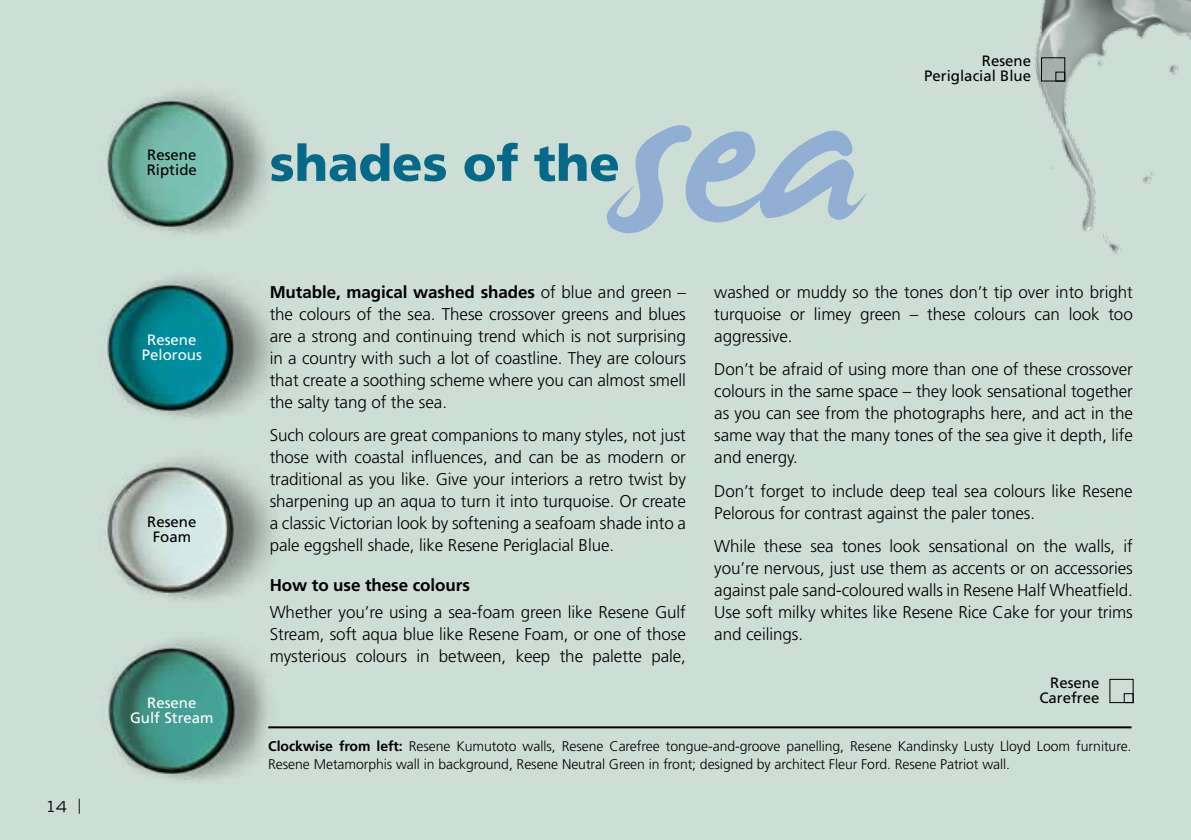
<style>
.page{position:relative;width:1191px;height:840px;background:#fff}
.page>*{position:absolute;margin:0;border:0;box-sizing:border-box;transform-origin:0 0}
.t1{font:204px "James Paul";color:#91afd3}
.t2{font:900 50px "Frutiger";color:#076988}
.t3{font:300 17px/22px "Frutiger";letter-spacing:-.005em;color:#000;text-align:justify}
.t4{font:700 17px "Frutiger";letter-spacing:-.005em;color:#000}
.t5{font:15px/15px "Frutiger";color:#000;text-align:right}
.t6{font:15px/15px "Frutiger";color:#fff;text-align:center}
.t7{font:expanded 15px "Trade Gothic LH";color:#000}
.t8{font:300 14px/18px "Frutiger";letter-spacing:-.005em;color:#000}
.s1{font-weight:700}
</style>
<div class="page">
<div style="left:0;top:0;width:1191px;height:839px;background:#cdded6"></div>
<hr style="left:268px;top:726px;width:863px;height:2px;background:#000">
<div style="left:1109px;top:678px;width:24px;height:24px;border:1px solid #000"></div>
<div style="left:1124px;top:693px;width:9px;height:9px;border:1px solid #000"></div>
<img style="left:107px;top:92px;width:161px;height:142px">
<img style="left:107px;top:458px;width:165px;height:142px">
<img style="left:107px;top:276px;width:165px;height:142px">
<img style="left:100px;top:639px;width:183px;height:142px">
<img style="left:1035px;top:0;width:156px;height:254px">
<div style="left:1041px;top:57px;width:24px;height:24px;border:1px solid #000"></div>
<div style="left:1055px;top:72px;width:10px;height:9px;border:1px solid #000"></div>
<p class="t5" style="left:147px;top:148px;width:52px;text-align:left">Resene<br>Riptide</p>
<p class="t6" style="left:142px;top:332px;width:62px">Resene<br>Pelorous</p>
<p class="t5" style="left:147px;top:513px;width:51px;text-align:center">Resene<br>Foam</p>
<p class="t7" style="left:45px;top:796px;width:37px">14 |</p>
<p class="t6" style="left:130px;top:695px;width:85px">Resene<br>Gulf Stream</p>
<h1 class="t1" style="left:617px;top:52px;width:241px">sea</h1>
<h2 class="t2" style="left:270px;top:133px;width:352px">shades of the</h2>
<p class="t5" style="left:924px;top:54px;width:108px">Resene<br>Periglacial Blue</p>
<p class="t3" style="left:270px;top:281px;width:418px"><span class="s1">Mutable, magical washed shades</span> of blue and green – the colours of the sea. These crossover greens and blues are a strong and continuing trend which is not surprising in a country with such a lot of coastline. They are colours that create a soothing scheme where you can almost smell the salty tang of the sea.</p>
<p class="t3" style="left:270px;top:424px;width:418px">Such colours are great companions to many styles, not just those with coastal influences, and can be as modern or traditional as you like. Give your interiors a retro twist by sharpening up an aqua to turn it into turquoise. Or create a classic Victorian look by softening a seafoam shade into a pale eggshell shade, like Resene Periglacial Blue.</p>
<p class="t4" style="left:270px;top:574px;width:202px">How to use these colours</p>
<p class="t3" style="left:270px;top:601px;width:418px">Whether you’re using a sea-foam green like Resene Gulf Stream, soft aqua blue like Resene Foam, or one of those mysterious colours in between, keep the palette pale,</p>
<p class="t3" style="left:714px;top:281px;width:420px">washed or muddy so the tones don’t tip over into bright turquoise or limey green – these colours can look too aggressive.</p>
<p class="t3" style="left:714px;top:358px;width:420px">Don’t be afraid of using more than one of these crossover colours in the same space – they look sensational together as you can see from the photographs here, and act in the same way that the many tones of the sea give it depth, life and energy.</p>
<p class="t3" style="left:714px;top:480px;width:420px">Don’t forget to include deep teal sea colours like Resene<br>Pelorous for contrast against the paler tones.</p>
<p class="t3" style="left:714px;top:535px;width:420px">While these sea tones look sensational on the walls, if you’re nervous, just use them as accents or on accessories against pale sand-coloured walls in Resene Half Wheatfield.<br>Use soft milky whites like Resene Rice Cake for your trims and ceilings.</p>
<p class="t5" style="left:1039px;top:674px;width:62px">Resene<br>Carefree</p>
<p class="t8" style="left:268px;top:737px;width:864px"><span class="s1">Clockwise from left:</span> Resene Kumutoto walls, Resene Carefree tongue-and-groove panelling, Resene Kandinsky Lusty Lloyd Loom furniture.<br>Resene Metamorphis wall in background, Resene Neutral Green in front; designed by architect Fleur Ford. Resene Patriot wall.</p>
</div>
